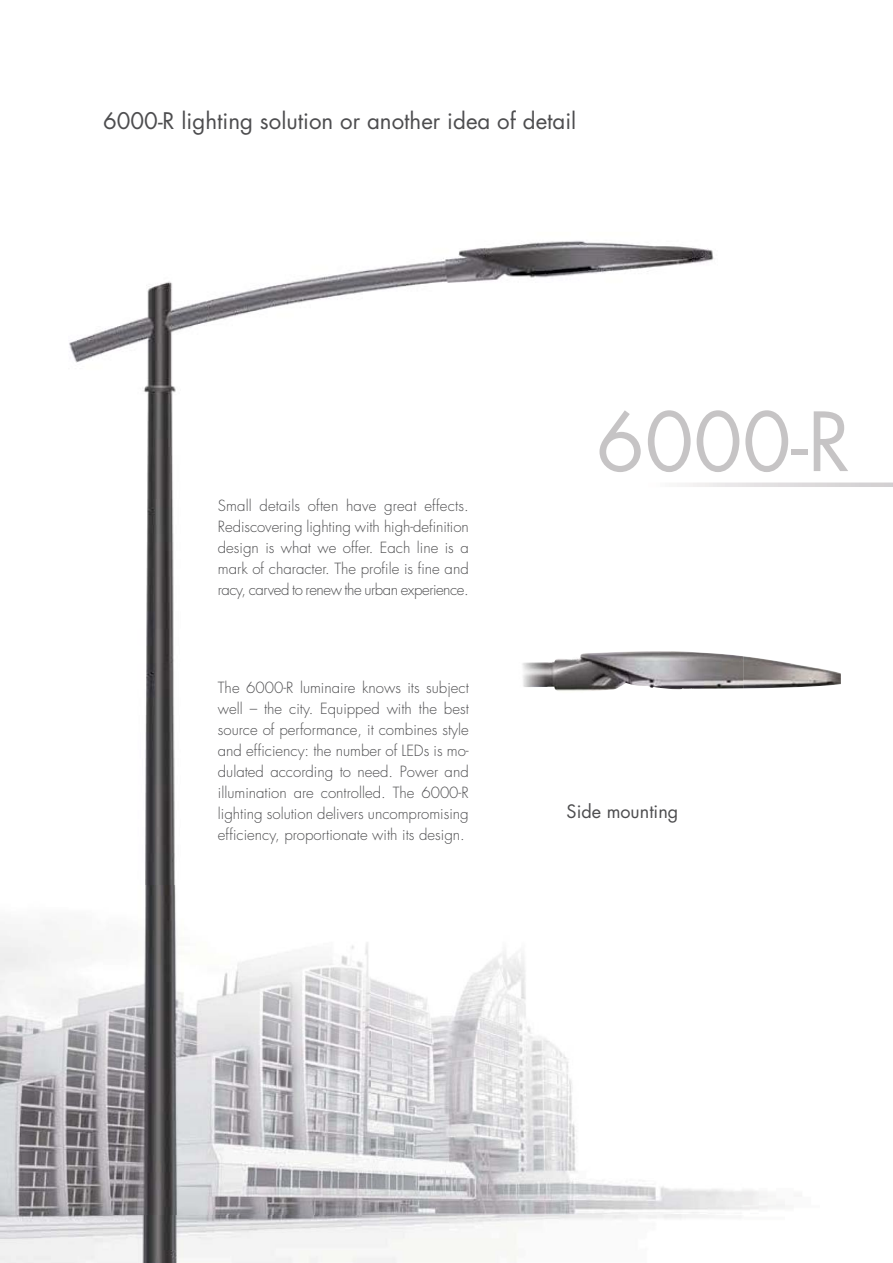
<style>
.page{position:relative;width:893px;height:1263px;background:#fff}
.page>*{position:absolute;margin:0;border:0;box-sizing:border-box;transform-origin:0 0}
.t1{font:79.2px "Futura Std";color:#c6c4c5}
.t2{font:22.35px "Futura Std";color:#4d4d4f}
.t3{font:18px "Futura Std";color:#4d4d4f}
.t4{font:300 15px/21px "Futura Std";color:#4d4d4f;text-align:justify}
</style>
<div class="page">
<img style="left:743px;top:656px;width:98px;height:32px">
<img style="left:1px;top:240px;width:742px;height:1023px">
<img style="left:462px;top:651px;width:281px;height:42px">
<svg style="left:643px;top:483px;width:249px;height:4px"></svg>
<h2 class="t2" style="left:103px;top:111px;width:475px">6000-R lighting solution or another idea of detail</h2>
<p class="t4" style="left:218px;top:496px;width:252px">Small details often have great effects.<br>Rediscovering lighting with high-definition design is what we offer. Each line is a mark of character. The profile is fine and racy, carved to renew the urban experience.</p>
<h1 class="t1" style="left:596px;top:409px;width:256px">6000-R</h1>
<p class="t4" style="left:218px;top:678px;width:252px">The 6000-R luminaire knows its subject well – the city. Equipped with the best source of performance, it combines style and efficiency: the number of LEDs is mo&shy;dulated according to need. Power and illumination are controlled. The 6000-R lighting solution delivers uncompromising efficiency, proportionate with its design.</p>
<p class="t3" style="left:567px;top:804px;width:113px">Side mounting</p>
</div>
